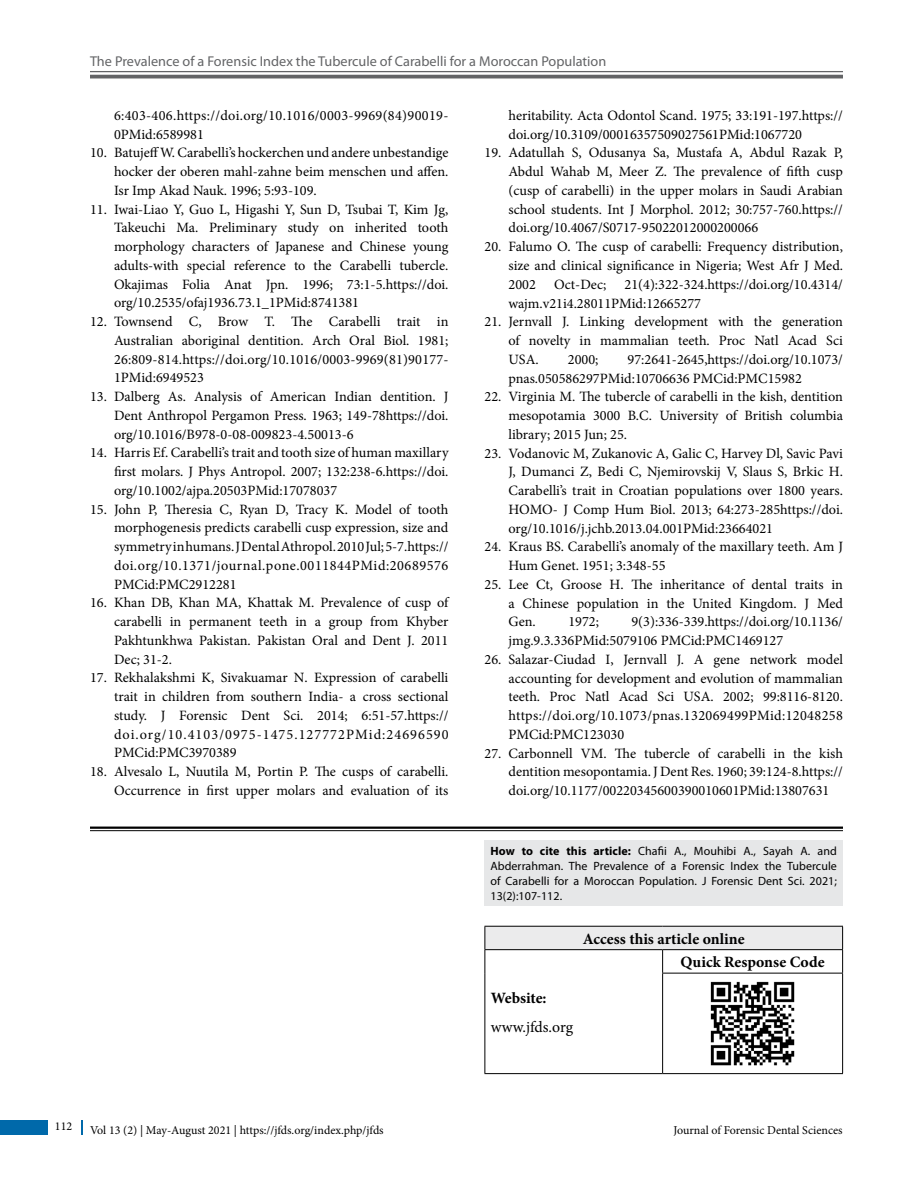
<style>
.page{position:relative;width:918px;height:1188px;background:#fff}
.page>*{position:absolute;margin:0;border:0;box-sizing:border-box;transform-origin:0 0}
.t1{font:700 15.75px "Minion Pro";color:#000}
.t2{font:15.75px "Minion Pro";letter-spacing:-.005em;color:#000}
.t3{font:14.25px/18.8px "Minion Pro";color:#000;text-align:justify}
.t4{font:14.25px "Myriad Pro";color:#636466}
.t5{font:14.25px/18.8px "Minion Pro";letter-spacing:.025em;color:#000}
.t6{font:12px/15px "Myriad Pro";letter-spacing:.005em;color:#000;text-align:justify}
.t7{font:12px "Minion Pro";color:#000}
.s1{font-weight:700}
</style>
<div class="page">
<div style="left:0;top:1120px;width:47px;height:15px;background:#0069aa"></div>
<svg style="left:81px;top:1120px;width:1px;height:15px"></svg>
<hr style="left:90px;top:71px;width:753px;height:1px;background:#636466">
<hr style="left:90px;top:75px;width:753px;height:3px;background:#636466">
<div style="left:484px;top:840px;width:359px;height:66px;background:#e6e7e8"></div>
<hr style="left:90px;top:827px;width:753px;height:2px;background:#000">
<hr style="left:90px;top:830px;width:753px;height:1px;background:#000">
<div style="left:485px;top:926px;width:358px;height:24px;background:#ebebec"></div>
<hr style="left:484px;top:926px;width:179px;height:1px;background:#000">
<hr style="left:663px;top:926px;width:180px;height:1px;background:#000">
<hr style="left:484px;top:949px;width:179px;height:1px;background:#000">
<svg style="left:484px;top:927px;width:1px;height:46px"></svg>
<hr style="left:484px;top:973px;width:1px;height:100px;background:#000">
<hr style="left:484px;top:1073px;width:179px;height:1px;background:#000">
<hr style="left:663px;top:949px;width:180px;height:1px;background:#000">
<svg style="left:662px;top:950px;width:1px;height:23px"></svg>
<svg style="left:842px;top:927px;width:1px;height:46px"></svg>
<hr style="left:662px;top:973px;width:181px;height:1px;background:#000">
<hr style="left:662px;top:974px;width:1px;height:99px;background:#000">
<hr style="left:842px;top:974px;width:1px;height:99px;background:#000">
<hr style="left:663px;top:1073px;width:180px;height:1px;background:#000">
<img style="left:710px;top:981px;width:85px;height:85px">
<p class="t4" style="left:90px;top:53px;width:518px">The Prevalence of a Forensic Index the Tubercule of Carabelli for a Moroccan Population</p>
<p class="t5" style="left:114px;top:106px;width:336px">6:403-406.https://doi.org/10.1016/0003-9969(84)90019-<br>0PMid:6589981</p>
<p class="t3" style="left:114px;top:144px;width:336px;text-indent:-24px">10. Batujeff W. Carabelli’s hockerchen und andere unbestandige hocker der oberen mahl-zahne beim menschen und affen.<br>Isr Imp Akad Nauk. 1996; 5:93-109.</p>
<p class="t3" style="left:114px;top:200px;width:336px;text-indent:-24px">11. Iwai-Liao Y, Guo L, Higashi Y, Sun D, Tsubai T, Kim Jg, Takeuchi Ma. Preliminary study on inherited tooth morphology characters of Japanese and Chinese young adults-with special reference to the Carabelli tubercle.<br>Okajimas Folia Anat Jpn. 1996; 73:1-5.https://doi. org/10.2535/ofaj1936.73.1_1PMid:8741381</p>
<p class="t3" style="left:114px;top:312px;width:336px;text-indent:-24px">12. Townsend C, Brow T. The Carabelli trait in Australian aboriginal dentition. Arch Oral Biol. 1981; 26:809-814.https://doi.org/10.1016/0003-9969(81)90177- 1PMid:6949523</p>
<p class="t3" style="left:114px;top:387px;width:336px;text-indent:-24px">13. Dalberg As. Analysis of American Indian dentition. J Dent Anthropol Pergamon Press. 1963; 149-78https://doi. org/10.1016/B978-0-08-009823-4.50013-6</p>
<p class="t3" style="left:114px;top:444px;width:336px;text-indent:-24px">14. Harris Ef. Carabelli’s trait and tooth size of human maxillary first molars. J Phys Antropol. 2007; 132:238-6.https://doi. org/10.1002/ajpa.20503PMid:17078037</p>
<p class="t3" style="left:114px;top:500px;width:336px;text-indent:-24px">15. John P, Theresia C, Ryan D, Tracy K. Model of tooth morphogenesis predicts carabelli cusp expression, size and symmetry in humans. J Dental Athropol. 2010 Jul; 5-7.https:// doi.org/10.1371/journal.pone.0011844PMid:20689576<br>PMCid:PMC2912281</p>
<p class="t3" style="left:114px;top:594px;width:336px;text-indent:-24px">16. Khan DB, Khan MA, Khattak M. Prevalence of cusp of carabelli in permanent teeth in a group from Khyber Pakhtunkhwa Pakistan. Pakistan Oral and Dent J. 2011<br>Dec; 31-2.</p>
<p class="t3" style="left:114px;top:669px;width:336px;text-indent:-24px">17. Rekhalakshmi K, Sivakuamar N. Expression of carabelli trait in children from southern India- a cross sectional study. J Forensic Dent Sci. 2014; 6:51-57.https:// doi.org/10.4103/0975-1475.127772PMid:24696590<br>PMCid:PMC3970389</p>
<p class="t3" style="left:90px;top:762px;width:360px;text-align:right">18. Alvesalo L, Nuutila M, Portin P. The cusps of carabelli.<br>Occurrence in first upper molars and evaluation of its</p>
<p class="t3" style="left:508px;top:106px;width:336px">heritability. Acta Odontol Scand. 1975; 33:191-197.https:// doi.org/10.3109/00016357509027561PMid:1067720</p>
<p class="t3" style="left:508px;top:144px;width:336px;text-indent:-24px">19. Adatullah S, Odusanya Sa, Mustafa A, Abdul Razak P, Abdul Wahab M, Meer Z. The prevalence of fifth cusp (cusp of carabelli) in the upper molars in Saudi Arabian school students. Int J Morphol. 2012; 30:757-760.https:// doi.org/10.4067/S0717-95022012000200066</p>
<p class="t3" style="left:508px;top:237px;width:336px;text-indent:-24px">20. Falumo O. The cusp of carabelli: Frequency distribution, size and clinical significance in Nigeria; West Afr J Med.<br>2002</p>
<p class="t3" style="left:508px;top:275px;width:336px;text-indent:116px">21(4):322-324.https://doi.org/10.4314/ wajm.v21i4.28011PMid:12665277</p>
<p class="t3" style="left:508px;top:312px;width:336px;text-indent:-24px">21. Jernvall J. Linking development with the generation of novelty in mammalian teeth. Proc Natl Acad Sci USA.</p>
<p class="t3" style="left:554px;top:275px;width:54px">Oct-Dec;</p>
<p class="t3" style="left:508px;top:350px;width:336px;text-indent:119px">97:2641-2645,https://doi.org/10.1073/ pnas.050586297PMid:10706636 PMCid:PMC15982</p>
<p class="t3" style="left:508px;top:387px;width:336px;text-indent:-24px">22. Virginia M. The tubercle of carabelli in the kish, dentition mesopotamia 3000 B.C. University of British columbia library; 2015 Jun; 25.</p>
<p class="t3" style="left:508px;top:444px;width:336px;text-indent:-24px">23. Vodanovic M, Zukanovic A, Galic C, Harvey Dl, Savic Pavi J, Dumanci Z, Bedi C, Njemirovskij V, Slaus S, Brkic H.<br>Carabelli’s trait in Croatian populations over 1800 years.<br>HOMO- J Comp Hum Biol. 2013; 64:273-285https://doi. org/10.1016/j.jchb.2013.04.001PMid:23664021</p>
<p class="t3" style="left:508px;top:537px;width:336px;text-indent:-24px">24. Kraus BS. Carabelli’s anomaly of the maxillary teeth. Am J<br>Hum Genet. 1951; 3:348-55</p>
<p class="t3" style="left:508px;top:575px;width:336px;text-indent:-24px">25. Lee Ct, Groose H. The inheritance of dental traits in a Chinese population in the United Kingdom. J Med Gen.</p>
<p class="t3" style="left:568px;top:350px;width:32px">2000;</p>
<p class="t3" style="left:508px;top:612px;width:336px;text-indent:123px">9(3):336-339.https://doi.org/10.1136/ jmg.9.3.336PMid:5079106 PMCid:PMC1469127</p>
<p class="t3" style="left:508px;top:650px;width:336px;text-indent:-24px">26. Salazar-Ciudad I, Jernvall J. A gene network model accounting for development and evolution of mammalian teeth. Proc Natl Acad Sci USA. 2002; 99:8116-8120. https://doi.org/10.1073/pnas.132069499PMid:12048258<br>PMCid:PMC123030</p>
<p class="t3" style="left:508px;top:744px;width:336px;text-indent:-24px">27. Carbonnell VM. The tubercle of carabelli in the kish dentition mesopontamia. J Dent Res. 1960; 39:124-8.https:// doi.org/10.1177/00220345600390010601PMid:13807631</p>
<p class="t3" style="left:568px;top:612px;width:32px">1972;</p>
<p class="t6" style="left:490px;top:843px;width:348px"><span class="s1">How to cite this article:</span> Chafii A., Mouhibi A., Sayah A. and Abderrahman. The Prevalence of a Forensic Index the Tubercule of Carabelli for a Moroccan Population. J Forensic Dent Sci. 2021; 13(2):107-112.</p>
<p class="t1" style="left:583px;top:928px;width:163px">Access this article online</p>
<p class="t1" style="left:491px;top:987px;width:57px">Website:</p>
<p class="t2" style="left:491px;top:1016px;width:84px">www.jfds.org</p>
<p class="t1" style="left:681px;top:951px;width:146px">Quick Response Code</p>
<p class="t7" style="left:55px;top:1118px;width:19px">112</p>
<p class="t7" style="left:90px;top:1123px;width:295px">Vol 13 (2) | May-August 2021 | https://jfds.org/index.php/jfds</p>
<p class="t7" style="left:673px;top:1123px;width:171px">Journal of Forensic Dental Sciences</p>
</div>
